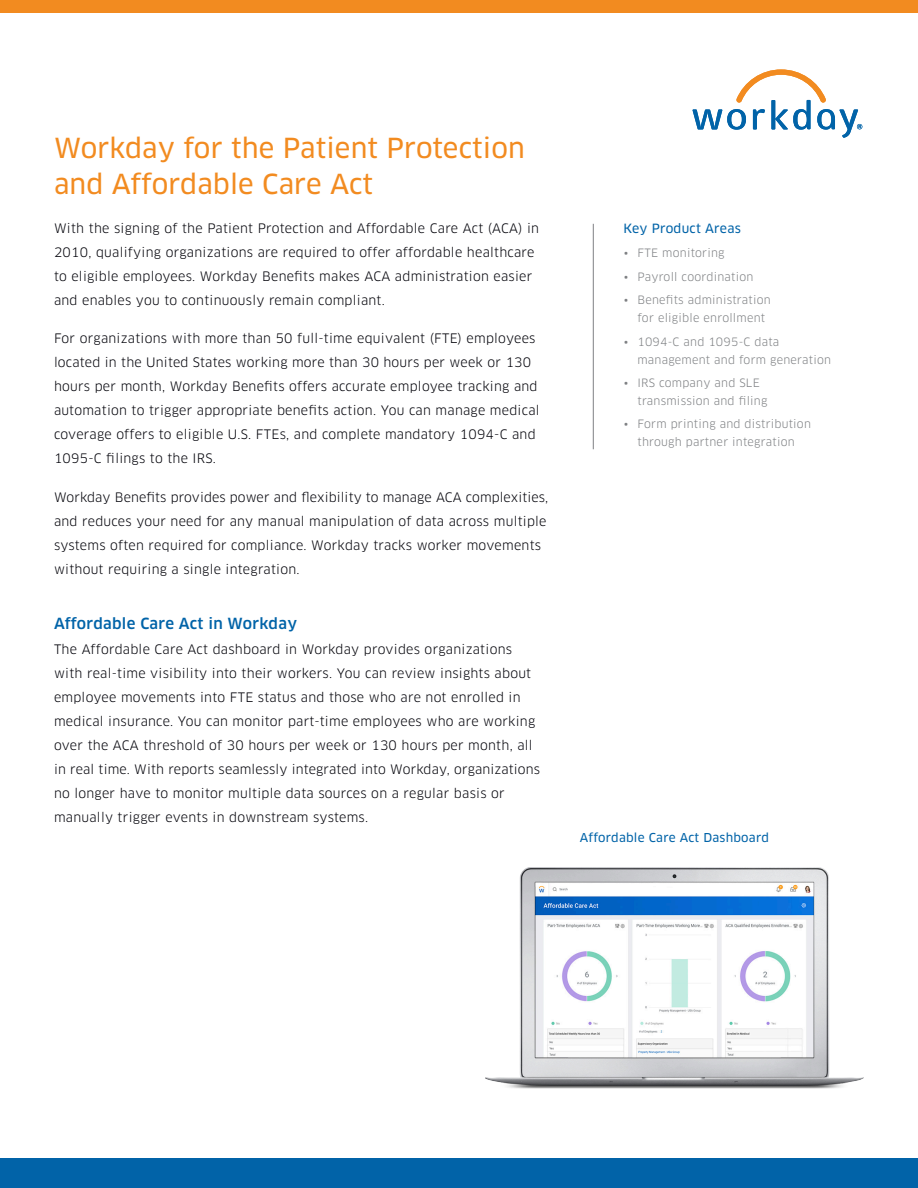
<style>
.page{position:relative;width:918px;height:1188px;background:#fff}
.page>*{position:absolute;margin:0;border:0;box-sizing:border-box;transform-origin:0 0}
.Paper_Title{font:27px/36px "Clan OT News";letter-spacing:.005em;color:#f28b20}
.Big_Body_head{font:500 15px "Clan OT";letter-spacing:.02em;color:#0163a8}
.Body_Copy{font:12.75px/24px "Clan OT";letter-spacing:.02em;color:#000008}
.Body_Copy_Last_Parag{font:12.75px/24px "Clan OT";letter-spacing:.02em;color:#000008}
.Side_Bar_Headings{font:12.45px "Clan OT News";letter-spacing:.02em;color:#0163a8}
.Figure_Title{font:12px "Clan OT News";letter-spacing:.02em;color:#0163a8}
.t1{font:11.25px/18px "Clan OT";letter-spacing:.02em;color:#7e8083}
.s1{font-size:11.7px}
</style>
<div class="page">
<div style="left:0;top:1158px;width:918px;height:30px;background:#0163a8"></div>
<div style="left:0;top:0;width:918px;height:13px;background:#f28b20"></div>
<hr style="left:593px;top:224px;width:1px;height:225px;background:#7e8083">
<svg style="left:692px;top:69px;width:170px;height:69px"></svg>
<img style="left:485px;top:867px;width:378px;height:221px">
<p class="Paper_Title" style="left:54px;top:131px;width:472px">Workday for the Patient Protection and Affordable Care Act</p>
<p class="Body_Copy" style="left:54px;top:216px;width:487px">With the signing of the Patient Protection and Affordable Care Act (ACA) in 2010, qualifying organizations are required to offer affordable healthcare to eligible employees. Workday Benefits makes ACA administration easier and enables you to continuously remain compliant.</p>
<p class="Body_Copy" style="left:54px;top:327px;width:487px">For organizations with more than 50 full-time equivalent (FTE) employees located in the United States working more than 30 hours per week or 130 hours per month, Workday Benefits offers accurate employee tracking and automation to trigger appropriate benefits action. You can manage medical coverage offers to eligible U.S. FTEs, and complete mandatory 1094-C and 1095-C filings to the IRS.</p>
<p class="Body_Copy" style="left:54px;top:485px;width:496px">Workday Benefits provides power and flexibility to manage ACA complexities, and reduces your need for any manual manipulation of data across multiple systems often required for compliance. Workday tracks worker movements without requiring a single integration.</p>
<p class="Big_Body_head" style="left:54px;top:614px;width:245px">Affordable Care Act in Workday</p>
<p class="Body_Copy_Last_Parag" style="left:54px;top:637px;width:488px">The Affordable Care Act dashboard in Workday provides organizations with real-time visibility into their workers. You can review insights about employee movements into FTE status and those who are not enrolled in medical insurance. You can monitor part-time employees who are working over the ACA threshold of 30 hours per week or 130 hours per month, all in real time. With reports seamlessly integrated into Workday, organizations no longer have to monitor multiple data sources on a regular basis or manually trigger events in downstream systems.</p>
<p class="Side_Bar_Headings" style="left:623px;top:221px;width:119px">Key Product Areas</p>
<p class="t1" style="left:624px;top:244px;width:102px"><span class="s1">•</span> FTE monitoring</p>
<p class="t1" style="left:624px;top:268px;width:131px"><span class="s1">•</span> Payroll coordination</p>
<p class="t1" style="left:637px;top:291px;width:135px;text-indent:-14px"><span class="s1">•</span> Benefits administration for eligible enrollment</p>
<p class="t1" style="left:637px;top:332px;width:195px;text-indent:-14px"><span class="s1">•</span> 1094-C and 1095-C data management and form generation</p>
<p class="t1" style="left:637px;top:374px;width:131px;text-indent:-14px"><span class="s1">•</span> IRS company and SLE transmission and filing</p>
<p class="t1" style="left:624px;top:415px;width:189px;text-align:center"><span class="s1">•</span> Form printing and distribution through partner integration</p>
<p class="Figure_Title" style="left:580px;top:831px;width:191px">Affordable Care Act Dashboard</p>
</div>
